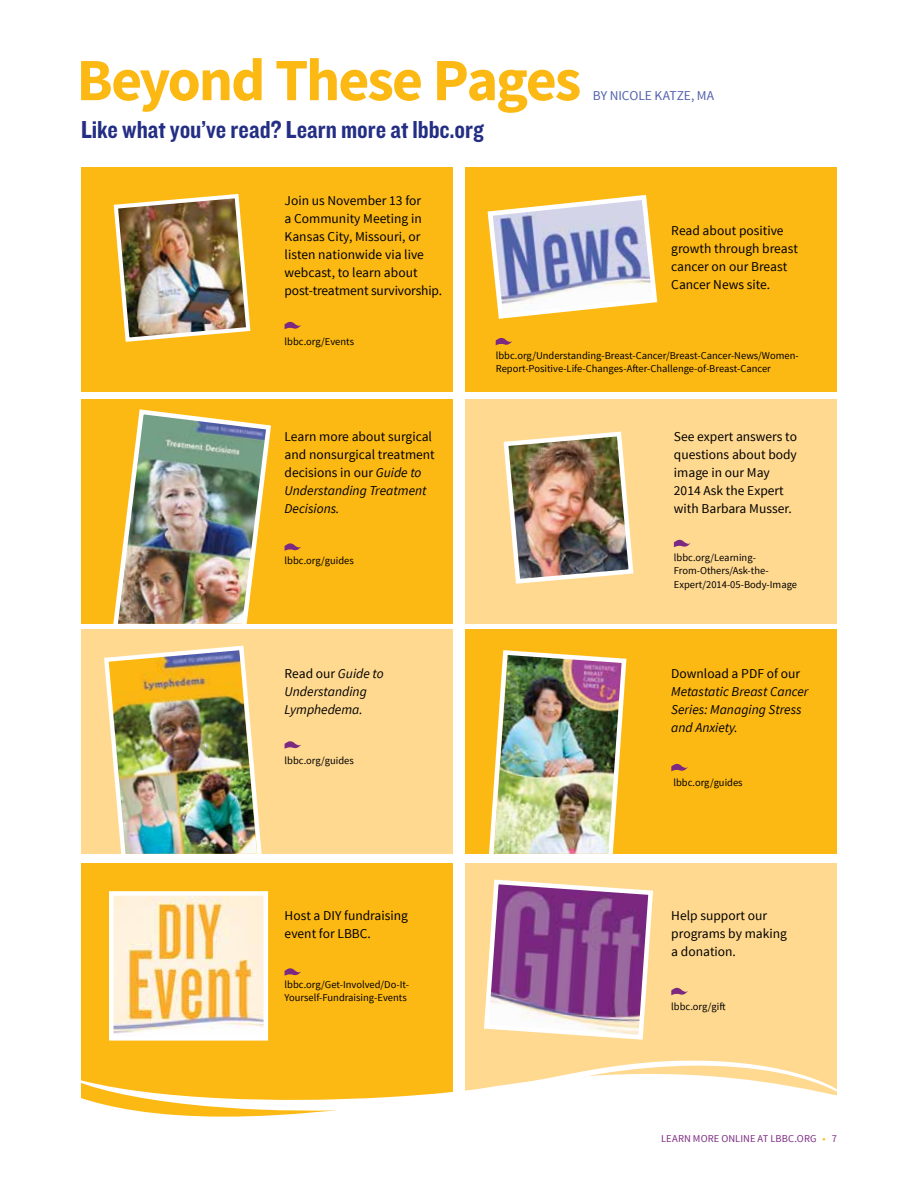
<style>
.page{position:relative;width:918px;height:1188px;background:#fff}
.page>*{position:absolute;margin:0;border:0;box-sizing:border-box;transform-origin:0 0}
.t1{font:700 60px "Source Sans Pro";letter-spacing:-.035em;color:#fdb913}
.t2{font:25.5px "Knockout HTF50 Welterweight";color:#232e84}
.t3{font:13.5px/18px "Source Sans Pro";color:#000}
.t4{font:italic 13.5px/18px "Source Sans Pro";color:#000}
.t5{font:13.5px "Source Sans Pro";letter-spacing:-.005em;color:#5261ac}
.t6{font:10.5px/13.5px "Source Sans Pro";color:#000}
.t7{font:10.5px "Source Sans Pro";letter-spacing:.005em;color:#7b2981}
.s1{font-style:italic}
.s2{font-style:normal}
.s3{color:#fdb913}
</style>
<div class="page">
<div style="left:81px;top:863px;width:372px;height:280px;background:#fdb913"></div>
<div style="left:465px;top:863px;width:372px;height:249px;background:#ffd990"></div>
<svg style="left:484px;top:879px;width:169px;height:161px;background:#ad7aa2"></svg>
<div style="left:81px;top:168px;width:372px;height:224px;background:#fdb913"></div>
<img style="left:113px;top:194px;width:138px;height:148px">
<div style="left:81px;top:630px;width:372px;height:224px;background:#ffd990"></div>
<img style="left:104px;top:645px;width:158px;height:209px">
<div style="left:465px;top:630px;width:372px;height:224px;background:#fdb913"></div>
<img style="left:489px;top:650px;width:138px;height:204px">
<div style="left:81px;top:400px;width:372px;height:224px;background:#fdb913"></div>
<img style="left:113px;top:409px;width:158px;height:215px">
<div style="left:465px;top:400px;width:372px;height:224px;background:#ffd990"></div>
<img style="left:503px;top:431px;width:131px;height:153px">
<div style="left:81px;top:1111px;width:756px;height:32px;background:#fff"></div>
<svg style="left:81px;top:1060px;width:756px;height:51px"></svg>
<svg style="left:285px;top:321px;width:16px;height:8px"></svg>
<svg style="left:285px;top:543px;width:16px;height:8px"></svg>
<svg style="left:285px;top:741px;width:16px;height:8px"></svg>
<div style="left:465px;top:168px;width:372px;height:224px;background:#fdb913"></div>
<svg style="left:487px;top:194px;width:171px;height:125px"></svg>
<svg style="left:674px;top:539px;width:17px;height:8px"></svg>
<svg style="left:671px;top:763px;width:17px;height:9px"></svg>
<svg style="left:671px;top:987px;width:17px;height:9px"></svg>
<svg style="left:285px;top:968px;width:16px;height:8px"></svg>
<svg style="left:496px;top:337px;width:16px;height:8px"></svg>
<img style="left:114px;top:896px;width:149px;height:140px">
<div style="left:109px;top:891px;width:159px;height:150px;border:4px solid #fff"></div>
<h1 class="t1" style="left:76px;top:42px;width:506px">Beyond These Pages</h1>
<h2 class="t2" style="left:81px;top:117px;width:404px">Like what you’ve read? Learn more at lbbc.org</h2>
<p class="t5" style="left:593px;top:87px;width:33px">By Nicol</p>
<p class="t5" style="left:645px;top:87px;width:71px">e Katze, MA</p>
<p class="t3" style="left:285px;top:192px;width:159px">Join us November 13 for<br>a Community Meeting in<br>Kansas City, Missouri, or listen nationwide via live webcast, to learn about post-treatment survivorship.</p>
<p class="t6" style="left:285px;top:335px;width:71px">lbbc.org/Events</p>
<p class="t3" style="left:671px;top:221px;width:128px">Read about positive growth through breast cancer on our Breast<br>Cancer News site.</p>
<p class="t6" style="left:496px;top:349px;width:305px">lbbc.org/Understanding-Breast-Cancer/Breast-Cancer-News/Women-<br>Report-Positive-Life-Changes-After-Challenge-of-Breast-Cancer</p>
<p class="t3" style="left:285px;top:428px;width:152px">Learn more about surgical and nonsurgical treatment decisions in our <span class="s1">Guide to<br>Understanding Treatment<br>Decisions.</span></p>
<p class="t3" style="left:674px;top:428px;width:125px">See expert answers to questions about body image in our May<br>2014 Ask the Expert with Barbara Musser.</p>
<p class="t6" style="left:285px;top:554px;width:71px">lbbc.org/guides</p>
<p class="t6" style="left:674px;top:551px;width:125px">lbbc.org/Learning-<br>From-Others/Ask-the-<br>Expert/2014-05-Body-Image</p>
<p class="t4" style="left:285px;top:665px;width:101px"><span class="s2">Read our</span> Guide to<br>Understanding<br>Lymphedema.</p>
<p class="t6" style="left:285px;top:754px;width:71px">lbbc.org/guides</p>
<p class="t3" style="left:671px;top:665px;width:130px">Download a PDF of our</p>
<p class="t4" style="left:671px;top:683px;width:139px">Metastatic Breast Cancer<br>Series: Managing Stress and Anxiety.</p>
<p class="t6" style="left:673px;top:776px;width:71px">lbbc.org/guides</p>
<p class="t3" style="left:285px;top:907px;width:125px">Host a DIY fundraising event for LBBC.</p>
<p class="t3" style="left:671px;top:907px;width:117px">Help support our programs by making a donation.</p>
<p class="t6" style="left:285px;top:978px;width:126px">lbbc.org/Get-Involved/Do-It-<br>Yourself-Fundraising-Events</p>
<p class="t6" style="left:671px;top:1000px;width:56px">lbbc.org/gift</p>
<p class="t7" style="left:661px;top:1132px;width:177px">LEARN MORE ONLINE AT LBBC.ORG <span class="s3">•</span> 7</p>
</div>
